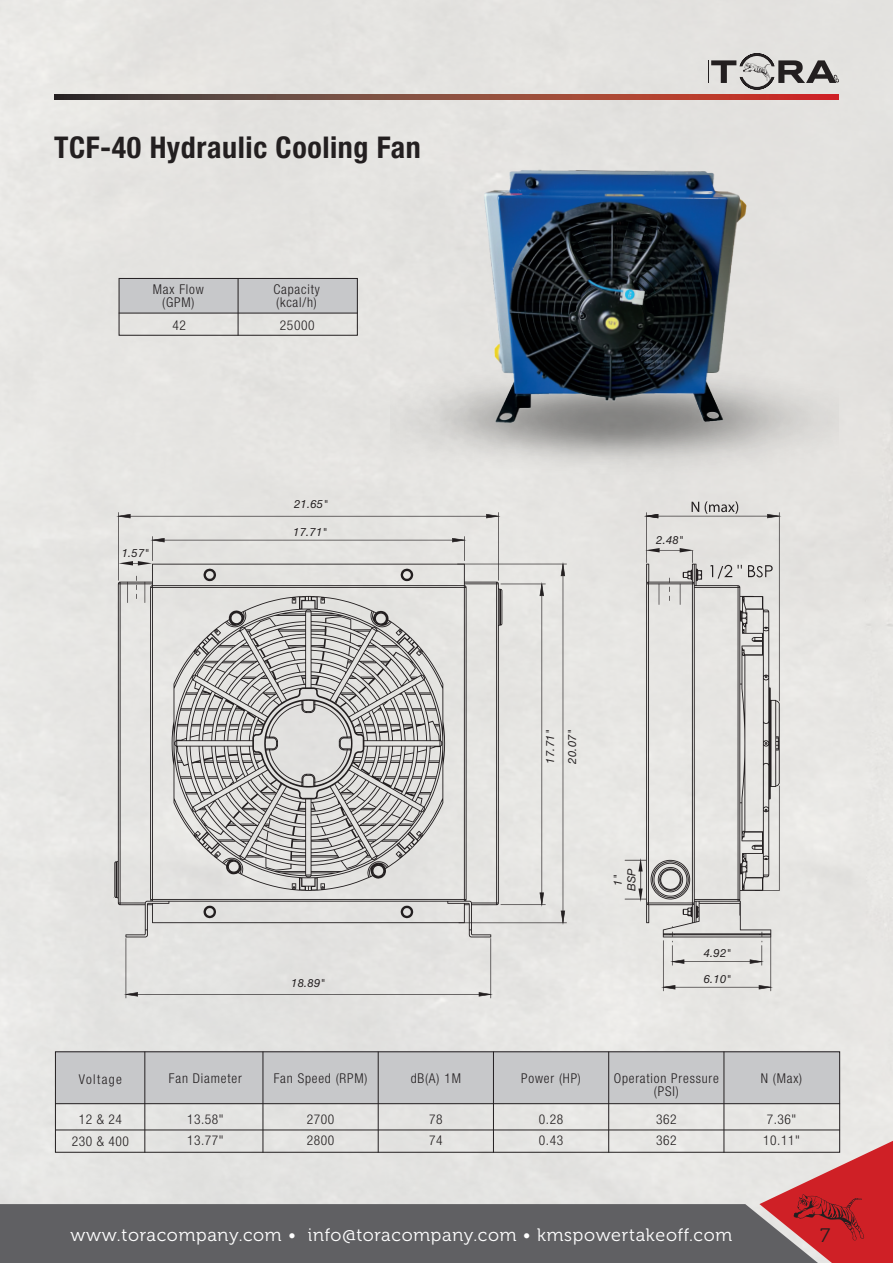
<style>
.page{position:relative;width:893px;height:1263px;background:#fff}
.page>*{position:absolute;margin:0;border:0;box-sizing:border-box;transform-origin:0 0}
.t1{font:700 condensed 30px "Helvetica Neue LT Std";letter-spacing:.02em;color:#231f20}
.t2{font:19.5px "Museo 300";color:#231f20}
.t3{font:18px "Museo 300";letter-spacing:.04em;color:#fff}
.t4{font:300 condensed 13.5px/13.2px "Helvetica Neue LT Std";letter-spacing:.06em;color:#231f20;text-align:center}
.t5{font:300 condensed 13.5px/22.2px "Helvetica Neue LT Std";letter-spacing:.04em;color:#231f20;text-align:center}
.t6{font:300 condensed 13.5px "Helvetica Neue LT Std";letter-spacing:.1em;color:#231f20}
.t7{font:italic 11.25px/13.5px "Helvetica Neue LT Pro";letter-spacing:.02em;color:#231f20;text-align:center}
</style>
<div class="page">
<div style="left:0;top:0;width:893px;height:1204px;background:#e5e4e2"></div>
<div style="left:0;top:1204px;width:759px;height:59px;background:#606063"></div>
<svg style="left:759px;top:1131px;width:134px;height:132px;background:#c96a6d"></svg>
<div style="left:55px;top:1051px;width:785px;height:53px;background:#c7c8ca"></div>
<div style="left:55px;top:1051px;width:785px;height:101px;border:1px solid #231f20"></div>
<hr style="left:55px;top:1103px;width:785px;height:1px;background:#231f20">
<hr style="left:55px;top:1129px;width:785px;height:1px;background:#231f20">
<hr style="left:144px;top:1051px;width:1px;height:101px;background:#231f20">
<hr style="left:263px;top:1051px;width:1px;height:101px;background:#231f20">
<hr style="left:378px;top:1051px;width:1px;height:101px;background:#231f20">
<hr style="left:493px;top:1051px;width:1px;height:101px;background:#231f20">
<hr style="left:608px;top:1051px;width:1px;height:101px;background:#231f20">
<hr style="left:724px;top:1051px;width:1px;height:101px;background:#231f20">
<div style="left:118px;top:514px;width:653px;height:482px;background:#e6e5e3"></div>
<div style="left:114px;top:925px;width:388px;height:12px;background:#e3e3e1"></div>
<svg style="left:646px;top:701px;width:134px;height:236px;background:#d0cfcc"></svg>
<svg style="left:113px;top:536px;width:454px;height:389px;background:#cecdcb"></svg>
<svg style="left:755px;top:890px;width:24px;height:1px"></svg>
<svg style="left:644px;top:501px;width:137px;height:200px;background:#d5d3d1"></svg>
<svg style="left:625px;top:858px;width:21px;height:44px"></svg>
<svg style="left:54px;top:95px;width:785px;height:4px;background:#884338"></svg>
<svg style="left:708px;top:54px;width:131px;height:35px;background:#adaba9"></svg>
<img style="left:391px;top:347px;width:447px;height:130px">
<img style="left:466px;top:147px;width:297px;height:297px">
<div style="left:119px;top:278px;width:239px;height:35px;background:#c7c8ca"></div>
<div style="left:119px;top:278px;width:239px;height:58px;border:1px solid #231f20"></div>
<hr style="left:119px;top:313px;width:239px;height:1px;background:#231f20">
<hr style="left:238px;top:278px;width:1px;height:58px;background:#231f20">
<h1 class="t1" style="left:54px;top:129px;width:368px">TCF-40 Hydraulic Cooling Fan</h1>
<p class="t4" style="left:153px;top:282px;width:52px">Max Flow (GPM)</p>
<p class="t4" style="left:273px;top:282px;width:48px;text-align:left">Capacity (kcal/h)</p>
<p class="t4" style="left:173px;top:318px;width:15px">42</p>
<p class="t4" style="left:280px;top:318px;width:36px">25000</p>
<p class="t7" style="left:122px;top:546px;width:29px">1.57"</p>
<p class="t7" style="left:294px;top:497px;width:36px">21.65"</p>
<p class="t7" style="left:293px;top:525px;width:36px">17.71"</p>
<p class="t7" style="left:291px;top:976px;width:36px">18.89"</p>
<p class="t7" style="left:656px;top:533px;width:29px">2.48"</p>
<p class="t7" style="left:539px;top:764px;width:36px;line-height:21.9px;text-align:left;rotate:-90deg">17.71"<br>20.07"</p>
<p class="t7" style="left:611px;top:891px;width:24px;rotate:-90deg">1"<br>BSP</p>
<p class="t7" style="left:704px;top:946px;width:29px">4.92"</p>
<p class="t7" style="left:704px;top:972px;width:29px">6.10"</p>
<p class="t4" style="left:169px;top:1071px;width:74px">Fan Diameter</p>
<p class="t4" style="left:274px;top:1071px;width:95px">Fan Speed (RPM)</p>
<p class="t4" style="left:411px;top:1071px;width:52px">dB(A) 1M</p>
<p class="t4" style="left:521px;top:1071px;width:61px">Power (HP)</p>
<p class="t4" style="left:614px;top:1071px;width:107px">Operation Pressure (PSI)</p>
<p class="t6" style="left:79px;top:1072px;width:45px">Voltage</p>
<p class="t4" style="left:761px;top:1071px;width:43px">N (Max)</p>
<p class="t5" style="left:72px;top:1108px;width:58px">12 &amp; 24<br>230 &amp; 400</p>
<p class="t4" style="left:187px;top:1112px;width:38px">13.58"</p>
<p class="t4" style="left:307px;top:1112px;width:29px">2700</p>
<p class="t4" style="left:429px;top:1112px;width:15px">78</p>
<p class="t4" style="left:539px;top:1112px;width:26px">0.28</p>
<p class="t4" style="left:656px;top:1112px;width:22px">362</p>
<p class="t4" style="left:767px;top:1112px;width:31px">7.36"</p>
<p class="t4" style="left:187px;top:1133px;width:38px">13.77"</p>
<p class="t4" style="left:307px;top:1133px;width:29px">2800</p>
<p class="t4" style="left:429px;top:1133px;width:15px">74</p>
<p class="t4" style="left:539px;top:1133px;width:26px">0.43</p>
<p class="t4" style="left:656px;top:1133px;width:22px">362</p>
<p class="t4" style="left:763px;top:1133px;width:38px">10.11"</p>
<h3 class="t3" style="left:70px;top:1225px;width:663px">www.toracompany.com • info@toracompany.com • kmspowertakeoff.com</h3>
<h2 class="t2" style="left:820px;top:1225px;width:11px">7</h2>
</div>
